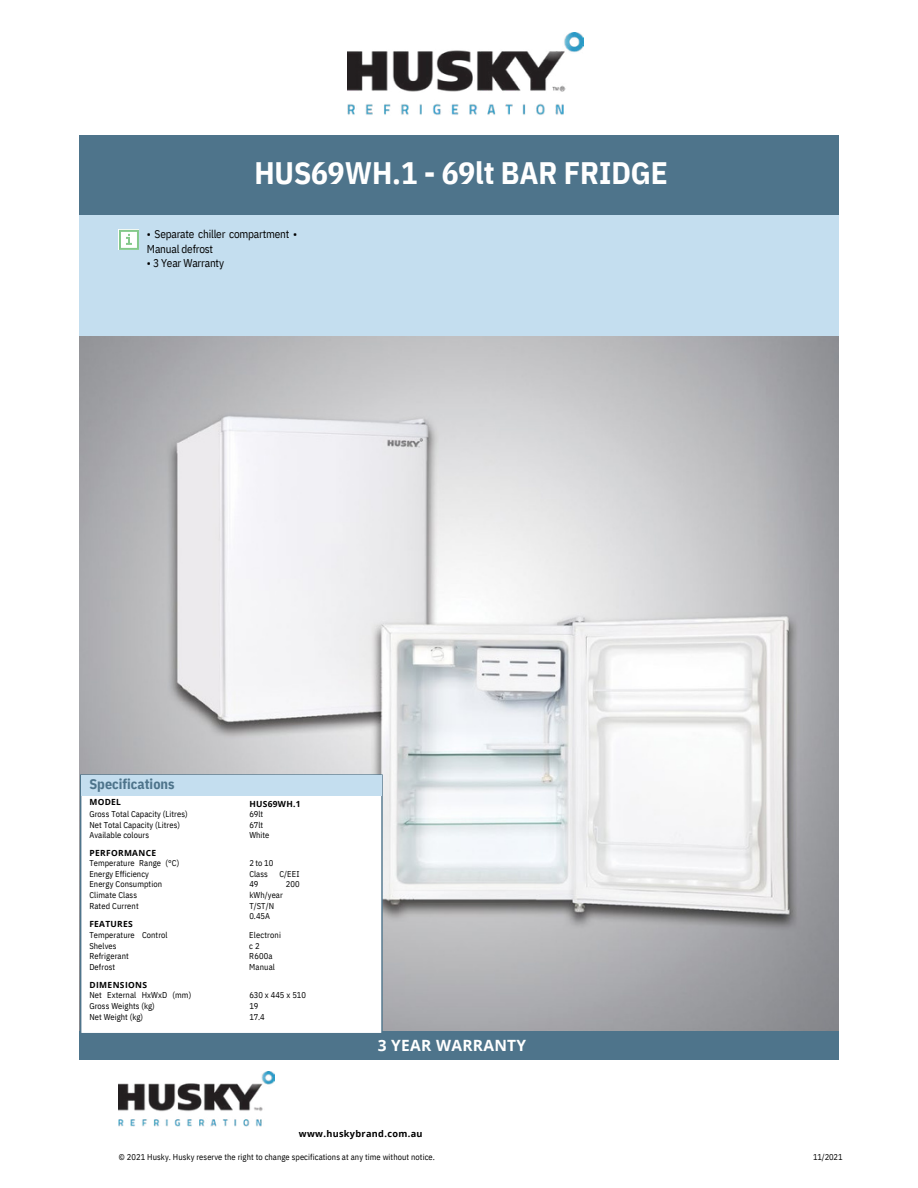
<style>
.page{position:relative;width:918px;height:1188px;background:#fff}
.page>*{position:absolute;margin:0;border:0;box-sizing:border-box;transform-origin:0 0}
.t1{font:700 31.05px "IBM Plex Sans Cond";color:#fff}
.t2{font:700 15.45px "Open Sans";letter-spacing:.02em;color:#fff}
.t3{font:700 14.1px "IBM Plex Sans Cond";color:#4e748b}
.t4{font:11.25px/14.9px "IBM Plex Sans Cond";letter-spacing:-.015em;color:#000}
.t5{font:700 9.15px "Open Sans";letter-spacing:.035em;color:#000}
.t6{font:8.4px/10.6px "IBM Plex Sans Cond";letter-spacing:.01em;color:#000}
.t7{font:700 8.4px "Open Sans";letter-spacing:.04em;color:#000}
</style>
<div class="page">
<img style="left:79px;top:336px;width:760px;height:696px">
<div style="left:79px;top:136px;width:760px;height:80px;background:#4e748b"></div>
<div style="left:79px;top:216px;width:760px;height:120px;background:#c4deef"></div>
<div style="left:79px;top:1032px;width:760px;height:28px;background:#4e748b"></div>
<svg style="left:80px;top:774px;width:303px;height:259px"></svg>
<div style="left:81px;top:776px;width:300px;height:20px;background:#c4deef"></div>
<img style="left:348px;top:32px;width:236px;height:83px">
<img style="left:119px;top:1072px;width:155px;height:54px">
<svg style="left:119px;top:230px;width:20px;height:20px"></svg>
<h1 class="t1" style="left:254px;top:152px;width:415px">HUS69WH.1 - 69lt BAR FRIDGE</h1>
<h3 class="t4" style="left:147px;top:226px;width:152px">• Separate chiller compartment •<br>Manual defrost</h3>
<h3 class="t4" style="left:147px;top:256px;width:79px">• 3 Year Warranty</h3>
<h3 class="t3" style="left:89px;top:775px;width:87px">Specifications</h3>
<p class="t7" style="left:89px;top:796px;width:33px">MODEL</p>
<p class="t7" style="left:249px;top:798px;width:53px">HUS69WH.1</p>
<p class="t6" style="left:89px;top:809px;width:100px">Gross Total Capacity (Litres)<br>Net Total Capacity (Litres)<br>Available colours</p>
<p class="t6" style="left:249px;top:809px;width:21px">69lt<br>67lt<br>White</p>
<p class="t7" style="left:89px;top:847px;width:68px">PERFORMANCE</p>
<p class="t6" style="left:89px;top:858px;width:91px">Temperature Range (°C)<br>Energy Efficiency<br>Energy Consumption<br>Climate Class<br>Rated Current</p>
<p class="t7" style="left:89px;top:918px;width:45px">FEATURES</p>
<p class="t6" style="left:89px;top:930px;width:80px">Temperature Control<br>Shelves<br>Refrigerant<br>Defrost</p>
<p class="t7" style="left:89px;top:979px;width:59px">DIMENSIONS</p>
<p class="t6" style="left:89px;top:990px;width:103px">Net External HxWxD (mm)<br>Gross Weights (kg)<br>Net Weight (kg)</p>
<p class="t6" style="left:249px;top:858px;width:25px">2to10<br>Class</p>
<p class="t6" style="left:279px;top:868px;width:21px">C/EEI</p>
<p class="t6" style="left:249px;top:879px;width:11px">49</p>
<p class="t6" style="left:286px;top:879px;width:15px">200</p>
<p class="t6" style="left:249px;top:890px;width:35px">kWh/year<br>T/ST/N<br>0.45A</p>
<p class="t6" style="left:249px;top:930px;width:33px">Electroni c2<br>R600a<br>Manual</p>
<p class="t6" style="left:249px;top:990px;width:58px">630 x 445 x 510<br>19<br>17.4</p>
<h2 class="t2" style="left:378px;top:1034px;width:150px">3 YEAR WARRANTY</h2>
<p class="t5" style="left:299px;top:1127px;width:125px">www.huskybrand.com.au</p>
<p class="t6" style="left:119px;top:1151px;width:317px">© 2021 Husky. Husky reserve the right to change specifications at any time without notice.</p>
<p class="t6" style="left:813px;top:1151px;width:31px">11/2021</p>
</div>
